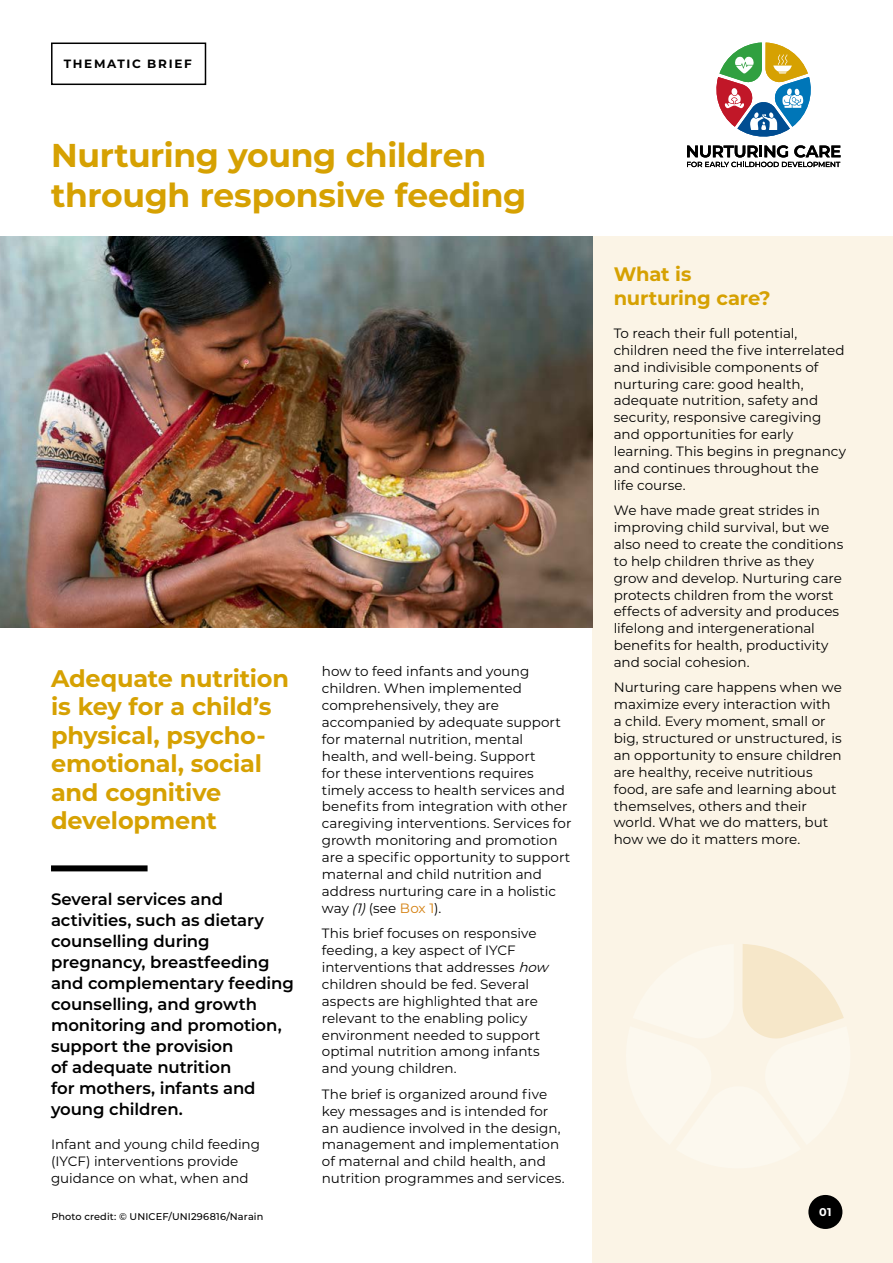
<style>
.page{position:relative;width:893px;height:1263px;background:#fff}
.page>*{position:absolute;margin:0;border:0;box-sizing:border-box;transform-origin:0 0}
.Heading_1{font:700 33px/40.5px "Montserrat";letter-spacing:-.01em;color:#d6a102}
.Heading_2{font:700 24px/28.5px "Montserrat";letter-spacing:-.005em;color:#d6a102}
.t1{font:700 19.5px/24px "Montserrat";letter-spacing:-.01em;color:#d6a102}
.Intro_text{font:600 16.5px/21px "Montserrat";letter-spacing:-.005em;color:#000}
.Body_copy{font:13.5px/16.8px "Montserrat";color:#000}
.t2{font:700 12px "Montserrat";letter-spacing:.145em;color:#000}
.t3{font:700 11.25px "Montserrat";color:#fff}
.Credit{font:500 9.75px "Montserrat";letter-spacing:.015em;color:#000}
.s1{font-style:italic}
.s2{color:#d47f0e}
</style>
<div class="page">
<div style="left:592px;top:236px;width:301px;height:1027px;background:#fbf4e6"></div>
<img style="left:0;top:236px;width:593px;height:391px">
<div style="left:51px;top:865px;width:97px;height:6px;background:#000"></div>
<div style="left:51px;top:43px;width:155px;height:42px;border:2px solid #000"></div>
<svg style="left:687px;top:145px;width:153px;height:22px"></svg>
<svg style="left:716px;top:43px;width:95px;height:94px"></svg>
<svg style="left:742px;top:944px;width:102px;height:95px"></svg>
<div style="left:808px;top:1195px;width:34px;height:34px;background:#000;border-radius:50%"></div>
<p class="t2" style="left:64px;top:55px;width:130px">THEMATIC BRIEF</p>
<p class="Heading_1" style="left:51px;top:133px;width:477px">Nurturing young children through responsive feeding</p>
<p class="Heading_2" style="left:51px;top:663px;width:240px">Adequate nutrition is key for a child’s physical, psycho&shy;emotional, social and cognitive development</p>
<p class="Intro_text" style="left:51px;top:888px;width:244px">Several services and activities, such as dietary counselling during pregnancy, breastfeeding and complementary feeding counselling, and growth monitoring and promotion, support the provision<br>of adequate nutrition<br>for mothers, infants and young children.</p>
<p class="Body_copy" style="left:51px;top:1135px;width:210px">Infant and young child feeding (IYCF) interventions provide guidance on what, when and</p>
<p class="Credit" style="left:51px;top:1210px;width:213px">Photo credit: © UNICEF/UNI296816/Narain</p>
<p class="Body_copy" style="left:322px;top:663px;width:251px">how to feed infants and young children. When implemented comprehensively, they are accompanied by adequate support for maternal nutrition, mental health, and well-being. Support<br>for these interventions requires timely access to health services and benefits from integration with other caregiving interventions. Services for growth monitoring and promotion are a specific opportunity to support maternal and child nutrition and address nurturing care in a holistic way <span class="s1">(1)</span>(see <span class="s2">Box 1</span>).</p>
<p class="Body_copy" style="left:322px;top:924px;width:232px">This brief focuses on responsive feeding, a key aspect of IYCF interventions that addresses <span class="s1">how </span>children should be fed. Several aspects are highlighted that are relevant to the enabling policy environment needed to support optimal nutrition among infants and young children.</p>
<p class="Body_copy" style="left:322px;top:1085px;width:244px">The brief is organized around five key messages and is intended for an audience involved in the design, management and implementation of maternal and child health, and nutrition programmes and services.</p>
<p class="t1" style="left:614px;top:261px;width:158px">What is nurturing care?</p>
<p class="Body_copy" style="left:614px;top:324px;width:234px">To reach their full potential, children need the five interrelated and indivisible components of nurturing care: good health, adequate nutrition, safety and security, responsive caregiving and opportunities for early learning. This begins in pregnancy and continues throughout the<br>life course.</p>
<p class="Body_copy" style="left:614px;top:501px;width:231px">We have made great strides in improving child survival, but we also need to create the conditions to help children thrive as they grow and develop. Nurturing care protects children from the worst effects of adversity and produces lifelong and intergenerational benefits for health, productivity and social cohesion.</p>
<p class="Body_copy" style="left:614px;top:679px;width:230px">Nurturing care happens when we maximize every interaction with a child. Every moment, small or big, structured or unstructured, is an opportunity to ensure children are healthy, receive nutritious food, are safe and learning about themselves, others and their world. What we do matters, but how we do it matters more.</p>
<p class="t3" style="left:819px;top:1204px;width:14px">01</p>
</div>
